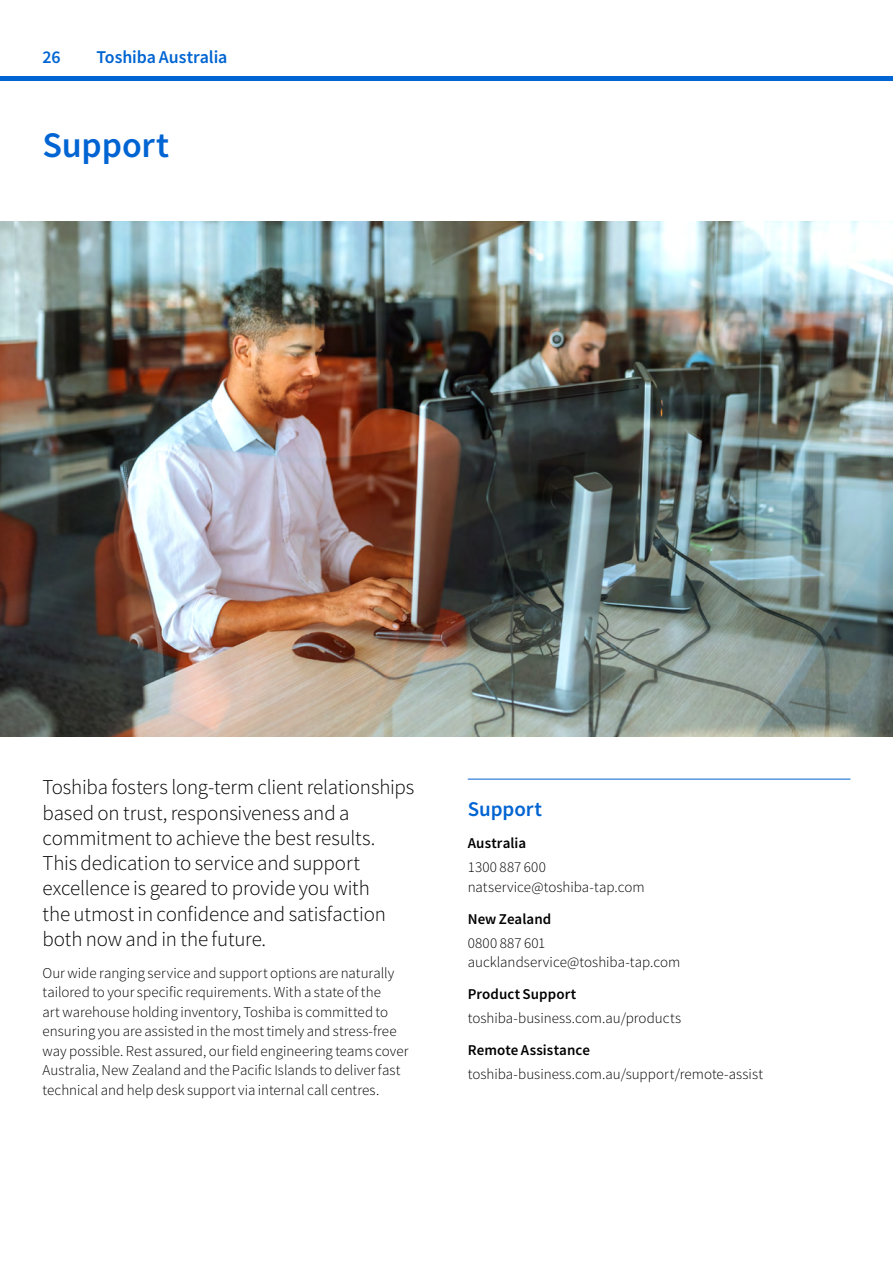
<style>
.page{position:relative;width:893px;height:1263px;background:#fff}
.page>*{position:absolute;margin:0;border:0;box-sizing:border-box;transform-origin:0 0}
.t1{font:500 36px "Toshiba Sans";color:#0064d2}
.t2{font:300 21px/25.2px "Toshiba Sans";letter-spacing:-.01em;color:#000}
.t3{font:500 21px "Toshiba Sans";color:#0064d2}
.t4{font:500 18px "Toshiba Sans";letter-spacing:-.005em;color:#0064d2}
.t5{font:300 15px/19.5px "Toshiba Sans";color:#000}
.t6{font:500 15px "Toshiba Sans";letter-spacing:.005em;color:#000}
</style>
<div class="page">
<img style="left:0;top:222px;width:893px;height:515px">
<hr style="left:468px;top:779px;width:382px;height:1px;background:#0064d2">
<hr style="left:0;top:77px;width:893px;height:4px;background:#0064d2">
<p class="t4" style="left:43px;top:45px;width:20px">26</p>
<p class="t4" style="left:97px;top:45px;width:132px">Toshiba Australia</p>
<h1 class="t1" style="left:43px;top:122px;width:128px">Support</h1>
<p class="t2" style="left:43px;top:775px;width:373px">Toshiba fosters long-term client relationships based on trust, responsiveness and a commitment to achieve the best results.<br>This dedication to service and support excellence is geared to provide you with<br>the utmost in confidence and satisfaction both now and in the future.</p>
<p class="t5" style="left:43px;top:963px;width:367px">Our wide ranging service and support options are naturally tailored to your specific requirements. With a state of the<br>art warehouse holding inventory, Toshiba is committed to ensuring you are assisted in the most timely and stress-free way possible. Rest assured, our field engineering teams cover Australia, New Zealand and the Pacific Islands to deliver fast technical and help desk support via internal call centres.</p>
<h2 class="t3" style="left:468px;top:795px;width:76px">Support</h2>
<p class="t6" style="left:468px;top:833px;width:60px">Australia</p>
<p class="t5" style="left:468px;top:857px;width:178px">1300 887 600 natservice@toshiba-tap.com</p>
<p class="t6" style="left:468px;top:909px;width:85px">New Zealand</p>
<p class="t5" style="left:468px;top:933px;width:214px">0800 887 601 aucklandservice@toshiba-tap.com</p>
<p class="t6" style="left:468px;top:984px;width:110px">Product Support</p>
<p class="t5" style="left:468px;top:1008px;width:215px">toshiba-business.com.au/products</p>
<p class="t6" style="left:468px;top:1040px;width:124px">Remote Assistance</p>
<p class="t5" style="left:468px;top:1064px;width:297px">toshiba-business.com.au/support/remote-assist</p>
</div>
